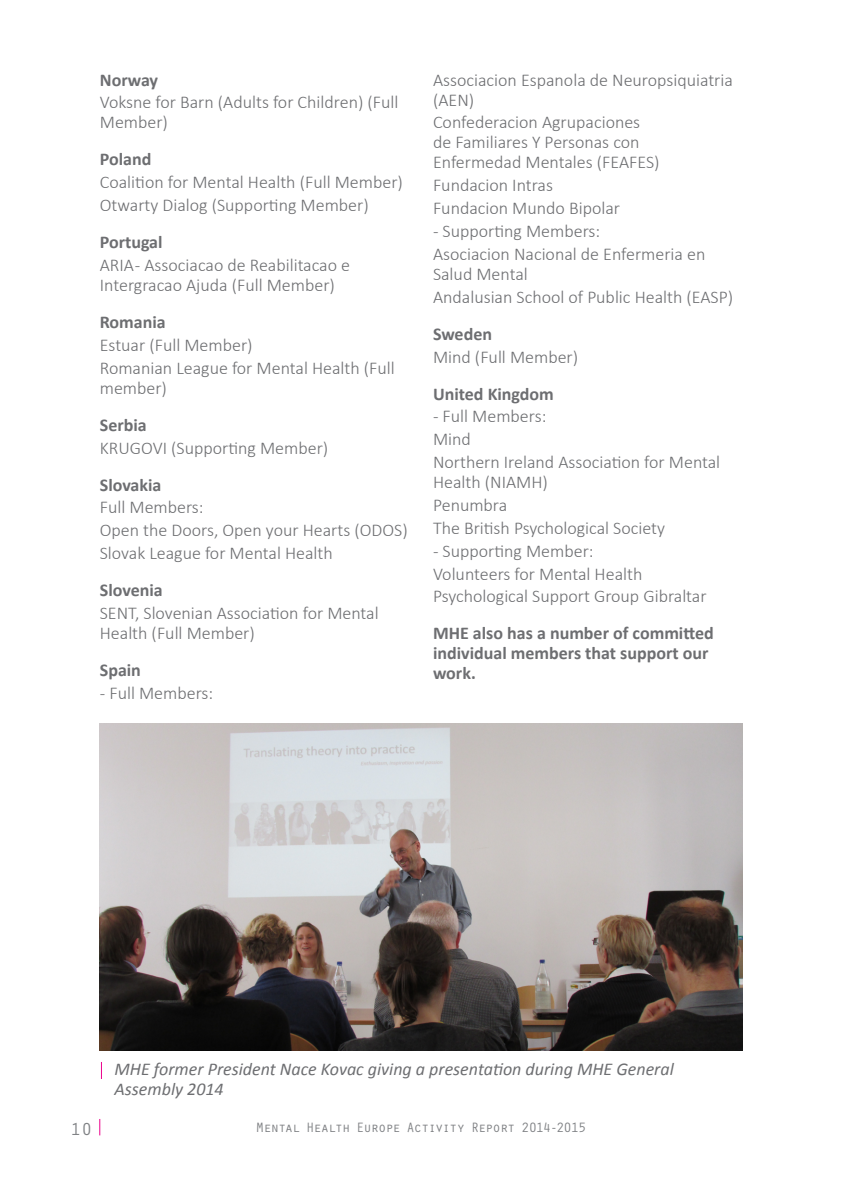
<style>
.page{position:relative;width:842px;height:1191px;background:#fff}
.page>*{position:absolute;margin:0;border:0;box-sizing:border-box;transform-origin:0 0}
.t1{font:300 18px/22.8px "Calibri";color:#6d6e71}
.t2{font:700 18px/20px "Calibri";color:#6d6e71}
.t3{font:italic 18px/20px "Calibri";color:#6d6e71}
.t4{font:18px "Orator Std";color:#808285}
.t5{font:14px "Orator Std";letter-spacing:-.08em;color:#808285}
</style>
<div class="page">
<svg style="left:99px;top:1119px;width:1px;height:16px"></svg>
<img style="left:100px;top:723px;width:642px;height:327px">
<svg style="left:101px;top:1062px;width:1px;height:17px"></svg>
<p class="t2" style="left:100px;top:70px;width:60px">Norway</p>
<p class="t1" style="left:100px;top:92px;width:300px;line-height:20px">Voksne for Barn (Adults for Children) (Full<br>Member)</p>
<p class="t2" style="left:100px;top:149px;width:53px">Poland</p>
<p class="t1" style="left:100px;top:171px;width:305px">Coalition for Mental Health (Full Member)<br>Otwarty Dialog (Supporting Member)</p>
<p class="t2" style="left:100px;top:232px;width:64px">Portugal</p>
<p class="t1" style="left:100px;top:255px;width:252px;line-height:20px">ARIA - Associacao de Reabilitacao e<br>Intergracao Ajuda (Full Member)</p>
<p class="t2" style="left:100px;top:312px;width:68px">Romania</p>
<p class="t1" style="left:100px;top:333px;width:297px">Estuar (Full Member)<br>Romanian League for Mental Health (Full</p>
<p class="t1" style="left:100px;top:376px;width:69px">member)</p>
<p class="t2" style="left:100px;top:415px;width:48px">Serbia</p>
<p class="t1" style="left:100px;top:436px;width:230px">KRUGOVI (Supporting Member)</p>
<p class="t2" style="left:100px;top:474px;width:63px">Slovakia</p>
<p class="t1" style="left:100px;top:496px;width:309px">Full Members:<br>Open the Doors, Open your Hearts (ODOS)<br>Slovak League for Mental Health</p>
<p class="t2" style="left:100px;top:580px;width:64px">Slovenia</p>
<p class="t1" style="left:100px;top:603px;width:280px;line-height:20px">SENT, Slovenian Association for Mental<br>Health (Full Member)</p>
<p class="t2" style="left:100px;top:660px;width:43px">Spain</p>
<p class="t1" style="left:100px;top:681px;width:115px">- Full Members:</p>
<p class="t1" style="left:433px;top:69px;width:301px;line-height:20px">Associacion Espanola de Neuropsiquiatria (AEN)</p>
<p class="t1" style="left:433px;top:112px;width:228px;line-height:20px">Confederacion Agrupaciones de Familiares Y Personas con<br>Enfermedad Mentales (FEAFES)</p>
<p class="t1" style="left:433px;top:174px;width:189px">Fundacion Intras<br>Fundacion Mundo Bipolar</p>
<p class="t1" style="left:433px;top:219px;width:274px">- Supporting Members:<br>Asociacion Nacional de Enfermeria en</p>
<p class="t1" style="left:433px;top:262px;width:302px">Salud Mental<br>Andalusian School of Public Health (EASP)</p>
<p class="t2" style="left:433px;top:324px;width:61px">Sweden</p>
<p class="t1" style="left:433px;top:345px;width:147px">Mind (Full Member)</p>
<p class="t2" style="left:433px;top:384px;width:122px">United Kingdom</p>
<p class="t1" style="left:433px;top:405px;width:289px">- Full Members:<br>Mind<br>Northern Ireland Association for Mental</p>
<p class="t1" style="left:433px;top:470px;width:234px">Health (NIAMH)<br>Penumbra<br>The British Psychological Society</p>
<p class="t1" style="left:433px;top:539px;width:275px">- Supporting Member:<br>Volunteers for Mental Health<br>Psychological Support Group Gibraltar</p>
<p class="t2" style="left:433px;top:623px;width:282px">MHE also has a number of committed individual members that support our work.</p>
<p class="t3" style="left:114px;top:1058px;width:561px">MHE former President Nace Kovac giving a presentation during MHE General<br>Assembly 2014</p>
<p class="t4" style="left:71px;top:1116px;width:23px">10</p>
<p class="t5" style="left:256px;top:1117px;width:332px">Mental Health Europe Activity Report 2014-2015</p>
</div>
